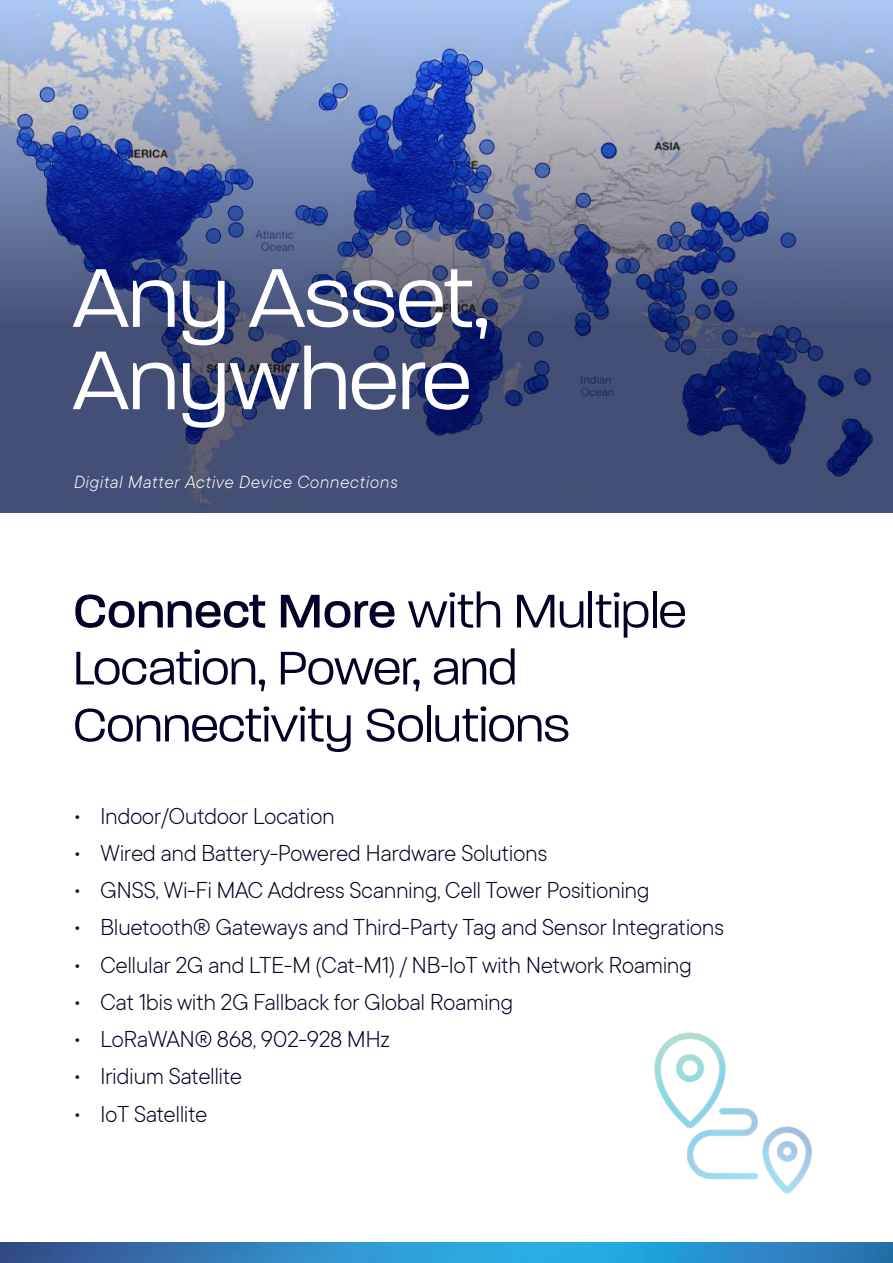
<style>
.page{position:relative;width:893px;height:1263px;background:#fff}
.page>*{position:absolute;margin:0;border:0;box-sizing:border-box;transform-origin:0 0}
.t1{font:300 90px/82.3px "Paralucent";color:#fff}
.t2{font:300 51px/57px "Paralucent";color:#000226}
.t3{font:300 25.5px "TT Commons";letter-spacing:-.02em;color:#000226}
.t4{font:italic 300 19.5px "TT Commons";letter-spacing:.02em;color:#fff}
.s1{font-weight:500}
</style>
<div class="page">
<img style="left:0;top:0;width:893px;height:11px">
<img style="left:0;top:11px;width:893px;height:502px">
<img style="left:0;top:1242px;width:893px;height:21px">
<img style="left:654px;top:1032px;width:158px;height:162px">
<h1 class="t1" style="left:73px;top:256px;width:418px">Any Asset,<br>Anywhere</h1>
<p class="t4" style="left:73px;top:470px;width:326px">Digital Matter Active Device Connections</p>
<h2 class="t2" style="left:73px;top:582px;width:615px"><span class="s1">Connect More</span> with Multiple<br>Location, Power, and<br>Connectivity Solutions</h2>
<p class="t3" style="left:73px;top:800px;width:263px">• Indoor/Outdoor Location</p>
<p class="t3" style="left:73px;top:837px;width:476px">• Wired and Battery-Powered Hardware Solutions</p>
<p class="t3" style="left:73px;top:874px;width:578px">• GNSS, Wi-Fi MAC Address Scanning, Cell Tower Positioning</p>
<p class="t3" style="left:73px;top:912px;width:653px">• Bluetooth® Gateways and Third-Party Tag and Sensor Integrations</p>
<p class="t3" style="left:73px;top:949px;width:620px">• Cellular 2G and LTE-M (Cat-M1) / NB-IoT with Network Roaming</p>
<p class="t3" style="left:73px;top:986px;width:442px">• Cat 1bis with 2G Fallback for Global Roaming</p>
<p class="t3" style="left:73px;top:1023px;width:318px">• LoRaWAN® 868, 902-928 MHz</p>
<p class="t3" style="left:73px;top:1061px;width:171px">• Iridium Satellite</p>
<p class="t3" style="left:73px;top:1098px;width:136px">• IoT Satellite</p>
</div>
